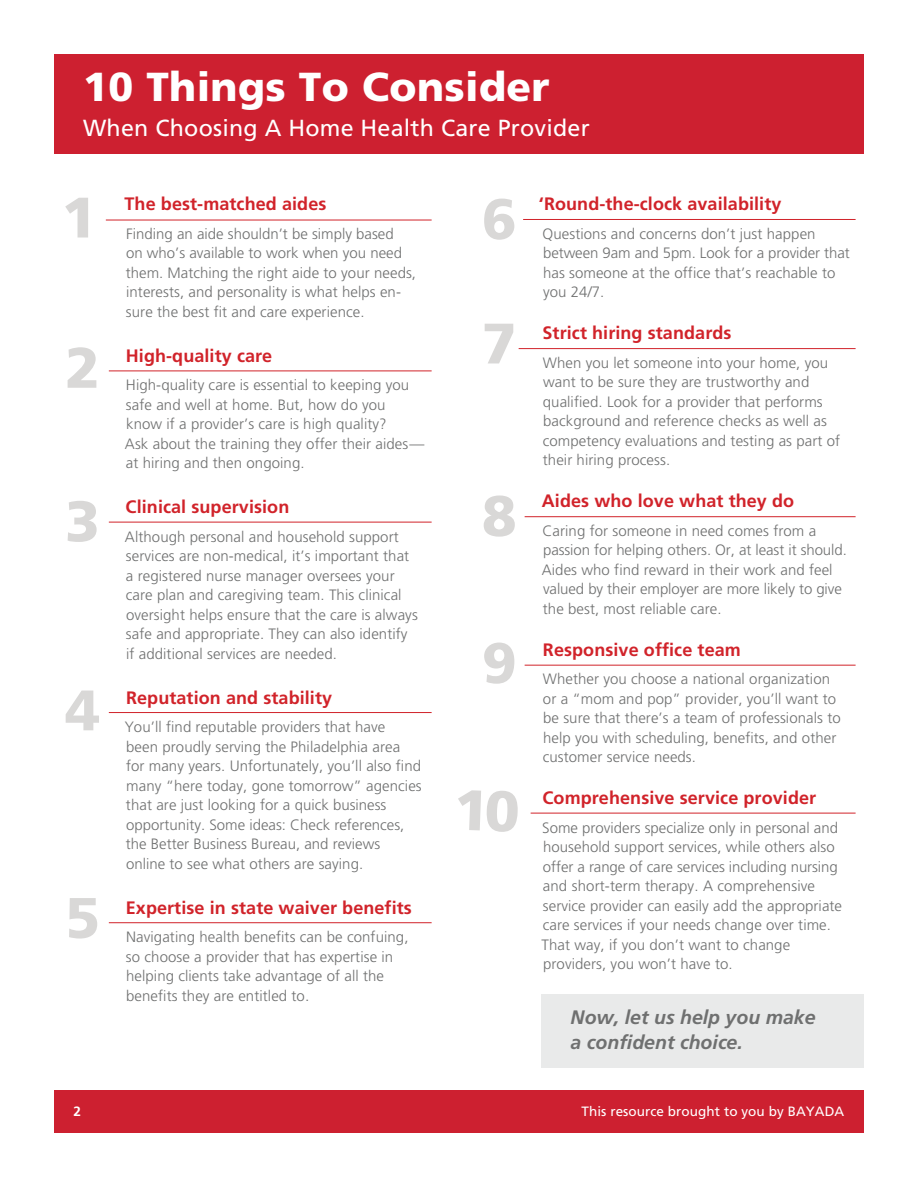
<style>
.page{position:relative;width:918px;height:1188px;background:#fff}
.page>*{position:absolute;margin:0;border:0;box-sizing:border-box;transform-origin:0 0}
.t1{font:900 57px/124.5px "Frutiger";color:#d9d8d7}
.t2{font:900 40.5px "Frutiger";letter-spacing:.01em;color:#fff}
.t3{font:23.25px "Frutiger";letter-spacing:.01em;color:#fff}
.t4{font:italic 700 19.5px/25.5px "Frutiger";color:#6f7070}
.t5{font:700 18px "Frutiger";letter-spacing:.005em;color:#d1232a}
.t6{font:300 15px/19.5px "Frutiger";letter-spacing:.005em;color:#6f7070}
.t7{font:13.5px "Frutiger";letter-spacing:.005em;color:#fff}
.t8{font:700 13.5px "Frutiger";color:#fff}
.s1{font-size:15.75px}
</style>
<div class="page">
<div style="left:541px;top:994px;width:323px;height:73px;background:#e9eaea"></div>
<div style="left:54px;top:54px;width:810px;height:99px;background:#cd2030"></div>
<div style="left:54px;top:1090px;width:810px;height:42px;background:#cd2030"></div>
<hr style="left:106px;top:220px;width:326px;height:1px;background:#d1232a">
<hr style="left:109px;top:522px;width:323px;height:1px;background:#d1232a">
<hr style="left:109px;top:922px;width:323px;height:1px;background:#d1232a">
<hr style="left:109px;top:371px;width:323px;height:1px;background:#d1232a">
<hr style="left:109px;top:712px;width:323px;height:1px;background:#d1232a">
<hr style="left:523px;top:219px;width:333px;height:1px;background:#d1232a">
<hr style="left:519px;top:348px;width:337px;height:1px;background:#d1232a">
<hr style="left:525px;top:516px;width:331px;height:1px;background:#d1232a">
<hr style="left:525px;top:665px;width:331px;height:1px;background:#d1232a">
<hr style="left:531px;top:813px;width:325px;height:1px;background:#d1232a">
<h2 class="t2" style="left:83px;top:63px;width:468px">10 Things To Consider</h2>
<h3 class="t3" style="left:83px;top:114px;width:508px">When Choosing A Home Health Care Provider</h3>
<h1 class="t1" style="left:62px;top:154px;width:36px">1</h1>
<h1 class="t1" style="left:65px;top:305px;width:36px">2</h1>
<h1 class="t1" style="left:65px;top:458px;width:36px">3</h1>
<h1 class="t1" style="left:65px;top:647px;width:36px">4</h1>
<h1 class="t1" style="left:65px;top:855px;width:36px">5</h1>
<p class="t5" style="left:125px;top:194px;width:203px">The best-matched aides</p>
<p class="t6" style="left:126px;top:224px;width:292px">Finding an aide shouldn’t be simply based<br>on who’s available to work when you need them. Matching the right aide to your needs, interests, and personality is what helps en&shy;sure the best fit and care experience.</p>
<p class="t5" style="left:126px;top:345px;width:148px">High-quality care</p>
<p class="t6" style="left:125px;top:375px;width:301px">High-quality care is essential to keeping you safe and well at home. But, how do you<br>know if a provider’s care is high quality?<br>Ask about the training they offer their aides— at hiring and then ongoing.</p>
<p class="t5" style="left:126px;top:497px;width:165px">Clinical supervision</p>
<p class="t6" style="left:125px;top:527px;width:294px">Although personal and household support services are non-medical, it’s important that a registered nurse manager oversees your care plan and caregiving team. This clinical oversight helps ensure that the care is always safe and appropriate. They can also identify if additional services are needed.</p>
<p class="t5" style="left:126px;top:687px;width:208px">Reputation and stability</p>
<p class="t6" style="left:125px;top:717px;width:299px">You’ll find reputable providers that have<br>been proudly serving the Philadelphia area<br>for many years. Unfortunately, you’ll also find many “here today, gone tomorrow” agencies that are just looking for a quick business opportunity. Some ideas: Check references, the Better Business Bureau, and reviews online to see what others are saying.</p>
<p class="t5" style="left:126px;top:897px;width:288px">Expertise in state waiver benefits</p>
<p class="t6" style="left:126px;top:927px;width:284px">Navigating health benefits can be confuing, so choose a provider that has expertise in helping clients take advantage of all the benefits they are entitled to<span class="s1">.</span></p>
<p class="t8" style="left:74px;top:1104px;width:9px">2</p>
<h1 class="t1" style="left:482px;top:156px;width:36px">6<br>7</h1>
<h1 class="t1" style="left:482px;top:453px;width:36px">8</h1>
<h1 class="t1" style="left:482px;top:600px;width:36px">9</h1>
<p class="t5" style="left:539px;top:194px;width:244px">‘Round-the-clock availability</p>
<p class="t6" style="left:543px;top:224px;width:309px">Questions and concerns don’t just happen between 9am and 5pm. Look for a provider that has someone at the office that’s reachable to you 24/7.</p>
<p class="t5" style="left:543px;top:323px;width:191px">Strict hiring standards</p>
<p class="t6" style="left:543px;top:353px;width:299px">When you let someone into your home, you want to be sure they are trustworthy and qualified. Look for a provider that performs background and reference checks as well as competency evaluations and testing as part of their hiring process.</p>
<p class="t5" style="left:542px;top:491px;width:254px">Aides who love what they do</p>
<p class="t6" style="left:542px;top:521px;width:307px">Caring for someone in need comes from a passion for helping others. Or, at least it should.<br>Aides who find reward in their work and feel valued by their employer are more likely to give the best, most reliable care.</p>
<p class="t5" style="left:543px;top:639px;width:199px">Responsive office team</p>
<p class="t6" style="left:543px;top:669px;width:300px">Whether you choose a national organization or a “mom and pop” provider, you’ll want to be sure that there’s a team of professionals to help you with scheduling, benefits, and other customer service needs.</p>
<p class="t5" style="left:543px;top:788px;width:275px">Comprehensive service provider</p>
<p class="t6" style="left:542px;top:818px;width:302px">Some providers specialize only in personal and household support services, while others also offer a range of care services including nursing and short-term therapy. A comprehensive service provider can easily add the appropriate care services if your needs change over time.<br>That way, if you don’t want to change providers, you won’t have to.</p>
<h3 class="t4" style="left:571px;top:1004px;width:246px">Now, let us help you make a confident choice.</h3>
<p class="t7" style="left:582px;top:1104px;width:264px">This resource brought to you by BAYADA</p>
</div>
